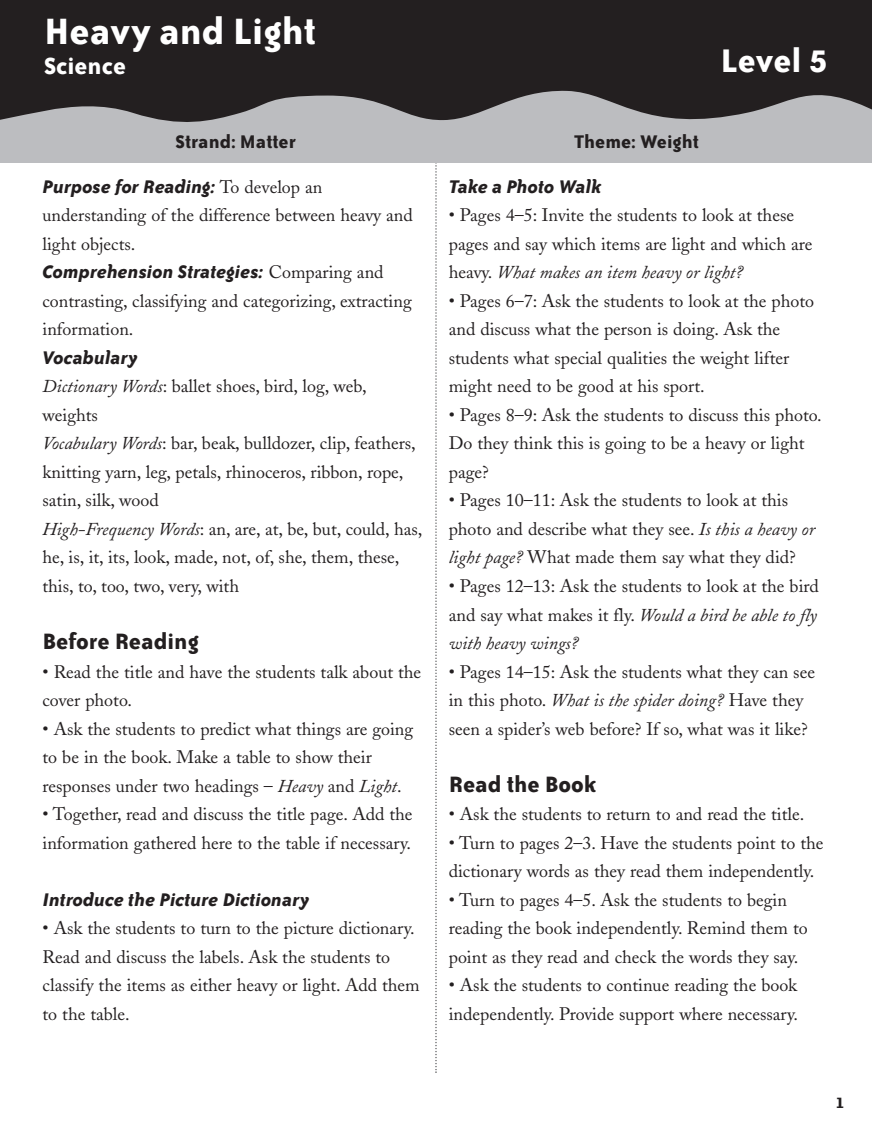
<style>
.page{position:relative;width:872px;height:1136px;background:#fff}
.page>*{position:absolute;margin:0;border:0;box-sizing:border-box;transform-origin:0 0}
.t1{font:700 42px "Bailey Sans ITC";color:#fff}
.t2{font:700 37.5px "Bailey Sans ITC";color:#fff}
.t3{font:700 27px "Bailey Sans ITC";color:#fff}
.t4{font:700 25.5px "Bailey Sans ITC";color:#231f20}
.t5{font:italic 700 21px "Bailey Sans ITC";color:#231f20}
.t6{font:700 21px "Bailey Sans ITC";color:#231f20}
.t7{font:18px/28.5px "Adobe Caslon";color:#231f20}
.t8{font:700 18px "Bailey Sans ITC";color:#231f20}
.s1{font-family:"Adobe Caslon";font-weight:400;font-style:normal;font-size:18px}
.s2{font-style:italic}
</style>
<div class="page">
<svg style="left:435px;top:163px;width:2px;height:909px"></svg>
<div style="left:0;top:0;width:872px;height:163px;background:#bcbdc0"></div>
<svg style="left:0;top:0;width:872px;height:122px;fill:#231f20"></svg>
<h1 class="t1" style="left:44px;top:16px;width:273px">Heavy and Light</h1>
<h3 class="t3" style="left:44px;top:56px;width:83px">Science</h3>
<h2 class="t2" style="left:720px;top:47px;width:109px">Level 5</h2>
<p class="t6" style="left:176px;top:134px;width:121px">Strand: Matter</p>
<p class="t6" style="left:574px;top:134px;width:126px">Theme: Weight</p>
<p class="t5" style="left:43px;top:179px;width:281px">Purpose for Reading: <span class="s1">To develop an</span></p>
<p class="t7" style="left:43px;top:203px;width:372px">understanding of the difference between heavy and light objects.</p>
<p class="t5" style="left:43px;top:264px;width:342px">Comprehension Strategies: <span class="s1">Comparing and</span></p>
<p class="t7" style="left:43px;top:288px;width:371px">contrasting, classifying and categorizing, extracting information.</p>
<p class="t5" style="left:43px;top:350px;width:97px">Vocabulary</p>
<p class="t7" style="left:43px;top:374px;width:381px"><span class="s2">Dictionary Words</span>: ballet shoes, bird, log, web, weights<br><span class="s2">Vocabulary Words</span>: bar, beak, bulldozer, clip, feathers, knitting yarn, leg, petals, rhinoceros, ribbon, rope, satin, silk, wood<br><span class="s2">High-Frequency Words</span>: an, are, at, be, but, could, has, he, is, it, its, look, made, not, of, she, them, these, this, to, too, two, very, with</p>
<h3 class="t4" style="left:43px;top:632px;width:158px">Before Reading</h3>
<p class="t7" style="left:43px;top:659px;width:380px">• Read the title and have the students talk about the cover photo.</p>
<p class="t7" style="left:43px;top:716px;width:372px">• Ask the students to predict what things are going to be in the book. Make a table to show their responses under two headings – <span class="s2">Heavy</span> and <span class="s2">Light</span>.</p>
<p class="t7" style="left:43px;top:801px;width:371px">• Together, read and discuss the title page. Add the information gathered here to the table if necessary.</p>
<p class="t5" style="left:43px;top:891px;width:268px">Introduce the Picture Dictionary</p>
<p class="t7" style="left:43px;top:915px;width:379px">• Ask the students to turn to the picture dictionary.<br>Read and discuss the labels. Ask the students to classify the items as either heavy or light. Add them to the table.</p>
<p class="t5" style="left:449px;top:179px;width:154px">Take a Photo Walk</p>
<p class="t7" style="left:449px;top:203px;width:365px">• Pages 4–5: Invite the students to look at these pages and say which items are light and which are heavy. <span class="s2">What makes an item heavy or light?</span></p>
<p class="t7" style="left:449px;top:288px;width:367px">• Pages 6–7: Ask the students to look at the photo and discuss what the person is doing. Ask the students what special qualities the weight lifter might need to be good at his sport.</p>
<p class="t7" style="left:449px;top:402px;width:374px">• Pages 8–9: Ask the students to discuss this photo.<br>Do they think this is going to be a heavy or light page?</p>
<p class="t7" style="left:449px;top:488px;width:368px">• Pages 10–11: Ask the students to look at this photo and describe what they see. <span class="s2">Is this a heavy or light page?</span> What made them say what they did?</p>
<p class="t7" style="left:449px;top:573px;width:372px;text-align:justify">• Pages 12–13: Ask the students to look at the bird and say what makes it fly. <span class="s2">Would a bird be able to fly with heavy wings?</span></p>
<p class="t7" style="left:449px;top:659px;width:368px">• Pages 14–15: Ask the students what they can see in this photo. <span class="s2">What is the spider doing?</span> Have they seen a spider’s web before? If so, what was it like?</p>
<h3 class="t4" style="left:449px;top:774px;width:149px">Read the Book</h3>
<p class="t7" style="left:449px;top:801px;width:357px">• Ask the students to return to and read the title.</p>
<p class="t7" style="left:449px;top:830px;width:376px">• Turn to pages 2–3. Have the students point to the dictionary words as they read them independently.</p>
<p class="t7" style="left:449px;top:887px;width:360px">• Turn to pages 4–5. Ask the students to begin reading the book independently. Remind them to point as they read and check the words they say.</p>
<p class="t7" style="left:449px;top:972px;width:351px">• Ask the students to continue reading the book independently. Provide support where necessary.</p>
<p class="t8" style="left:835px;top:1096px;width:11px">1</p>
</div>
